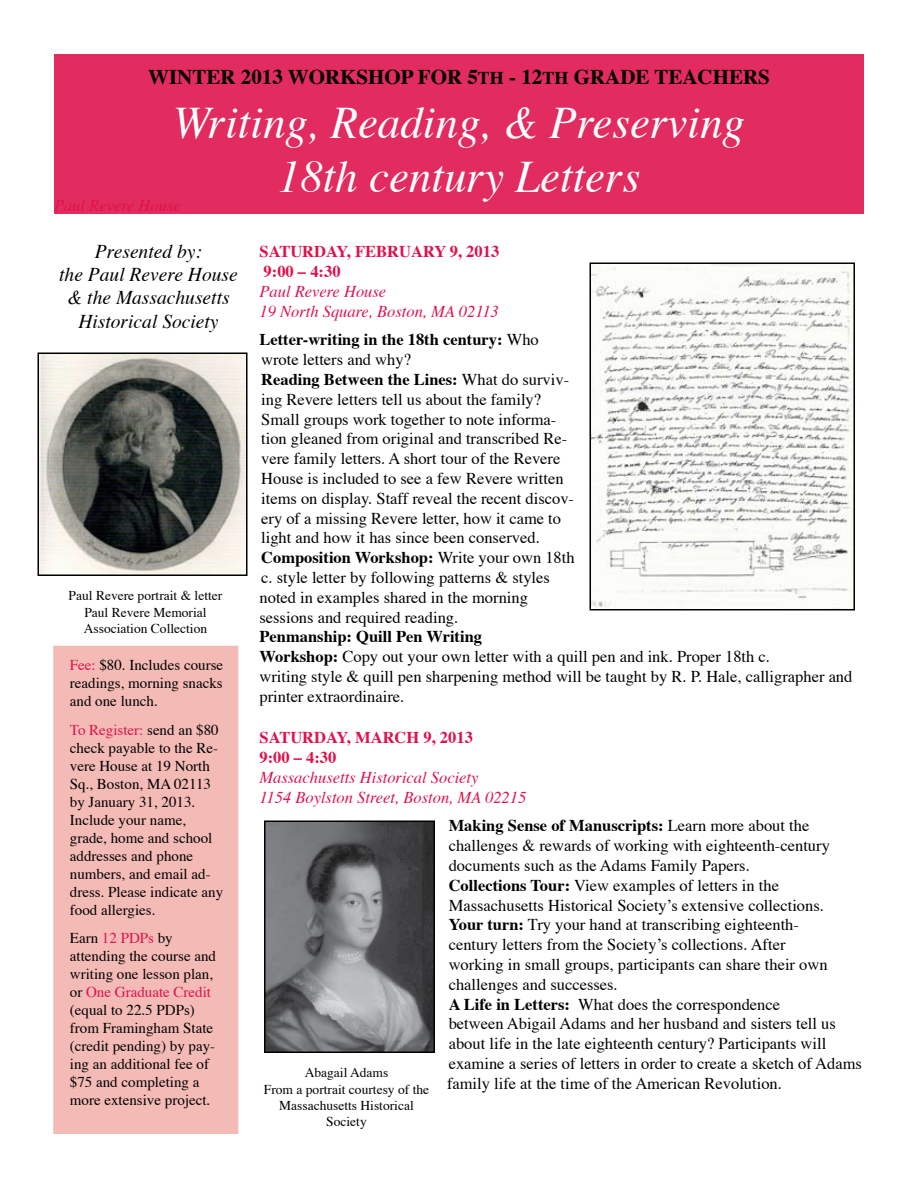
<style>
.page{position:relative;width:918px;height:1188px;background:#fff}
.page>*{position:absolute;margin:0;border:0;box-sizing:border-box;transform-origin:0 0}
.t1{font:italic 45px/54px "Times";color:#fff;text-align:center}
.t2{font:700 21px "Times";color:#000}
.t3{font:italic 19.5px/23.4px "Times";color:#000;text-align:center}
.t4{font:16.5px/19.8px "Times";color:#000}
.t5{font:italic 16.5px/19.8px "Times";color:#df134c}
.t6{font:700 16.5px/19.8px "Times";color:#df134c}
.t7{font:15px/18px "Times";color:#000}
.t8{font:13.5px/16.2px "Times";color:#000;text-align:center}
.s1{font-size:18px}
.s2{font-weight:700}
.s3{color:#df134c}
</style>
<div class="page">
<div style="left:54px;top:54px;width:810px;height:160px;background:#e22b5e"></div>
<div style="left:53px;top:646px;width:185px;height:489px;background:#f3bab6;border:2px solid #f3bab6"></div>
<img style="left:267px;top:823px;width:165px;height:227px">
<div style="left:264px;top:820px;width:171px;height:233px;border:2px solid #000"></div>
<img style="left:593px;top:265px;width:259px;height:342px">
<div style="left:590px;top:262px;width:265px;height:348px;border:2px solid #000"></div>
<img style="left:41px;top:355px;width:204px;height:218px">
<div style="left:38px;top:352px;width:210px;height:224px;border:2px solid #000"></div>
<p class="t2" style="left:148px;top:56px;width:623px">WINTER 2013 WORKSHOP FOR 5<span class="s1">TH</span> - 12<span class="s1">TH</span> GRADE TEACHERS</p>
<h1 class="t1" style="left:173px;top:92px;width:574px">Writing, Reading, &amp; Preserving<br>18th century Letters</h1>
<p class="t5" style="left:54px;top:195px;width:128px">Paul Revere House</p>
<p class="t3" style="left:59px;top:238px;width:180px">Presented by:<br>the Paul Revere House &amp; the Massachusetts<br>Historical Society</p>
<p class="t6" style="left:260px;top:240px;width:241px">SATURDAY, FEBRUARY 9, 2013<br>9:00 – 4:30</p>
<p class="t5" style="left:260px;top:280px;width:241px">Paul Revere House<br>19 North Square, Boston, MA 02113</p>
<p class="t4" style="left:260px;top:329px;width:317px"><span class="s2">Letter-writing in the 18th century:</span> Who wrote letters and why?<br><span class="s2">Reading Between the Lines:</span> What do surviv&shy;ing Revere letters tell us about the family?<br>Small groups work together to note informa&shy;tion gleaned from original and transcribed Re&shy;vere family letters. A short tour of the Revere House is included to see a few Revere written items on display. Staff reveal the recent discov&shy;ery of a missing Revere letter, how it came to light and how it has since been conserved.<br><span class="s2">Composition Workshop:</span> Write your own 18th c. style letter by following patterns &amp; styles noted in examples shared in the morning sessions and required reading.</p>
<p class="t4" style="left:260px;top:626px;width:594px"><span class="s2">Penmanship: Quill Pen Writing<br>Workshop:</span> Copy out your own letter with a quill pen and ink. Proper 18th c.<br>writing style &amp; quill pen sharpening method will be taught by R. P. Hale, calligrapher and printer extraordinaire.</p>
<p class="t6" style="left:260px;top:726px;width:215px">SATURDAY, MARCH 9, 2013<br>9:00 – 4:30</p>
<p class="t5" style="left:260px;top:766px;width:268px">Massachusetts Historical Society<br>1154 Boylston Street, Boston, MA 02215</p>
<p class="t4" style="left:447px;top:815px;width:416px"><span class="s2">Making Sense of Manuscripts:</span> Learn more about the challenges &amp; rewards of working with eighteenth-century documents such as the Adams Family Papers.<br><span class="s2">Collections Tour:</span> View examples of letters in the Massachusetts Historical Society’s extensive collections.<br><span class="s2">Your turn:</span> Try your hand at transcribing eighteenth-<br>century letters from the Society’s collections. After<br>working in small groups, participants can share their own challenges and successes.<br><span class="s2">A Life in Letters:</span> What does the correspondence<br>between Abigail Adams and her husband and sisters tell us about life in the late eighteenth century? Participants will examine a series of letters in order to create a sketch of Adams family life at the time of the American Revolution.</p>
<p class="t8" style="left:69px;top:587px;width:155px">Paul Revere portrait &amp; letter<br>Paul Revere Memorial<br>Association Collection</p>
<p class="t7" style="left:70px;top:654px;width:155px;text-align:justify"><span class="s3">Fee:</span> $80. Includes course readings, morning snacks and one lunch.</p>
<p class="t7" style="left:70px;top:719px;width:155px"><span class="s3">To Register:</span> send an $80 check payable to the Re&shy;vere House at 19 North<br>Sq., Boston, MA 02113 by January 31, 2013.<br>Include your name, grade, home and school addresses and phone numbers, and email ad&shy;dress. Please indicate any food allergies.</p>
<p class="t7" style="left:70px;top:928px;width:148px">Earn <span class="s3">12 PDPs</span> by attending the course and writing one lesson plan, or <span class="s3">One Graduate Credit </span>(equal to 22.5 PDPs) from Framingham State (credit pending) by pay&shy;ing an additional fee of $75 and completing a more extensive project.</p>
<p class="t8" style="left:264px;top:1064px;width:167px">Abagail Adams<br>From a portrait courtesy of the<br>Massachusetts Historical<br>Society</p>
</div>
